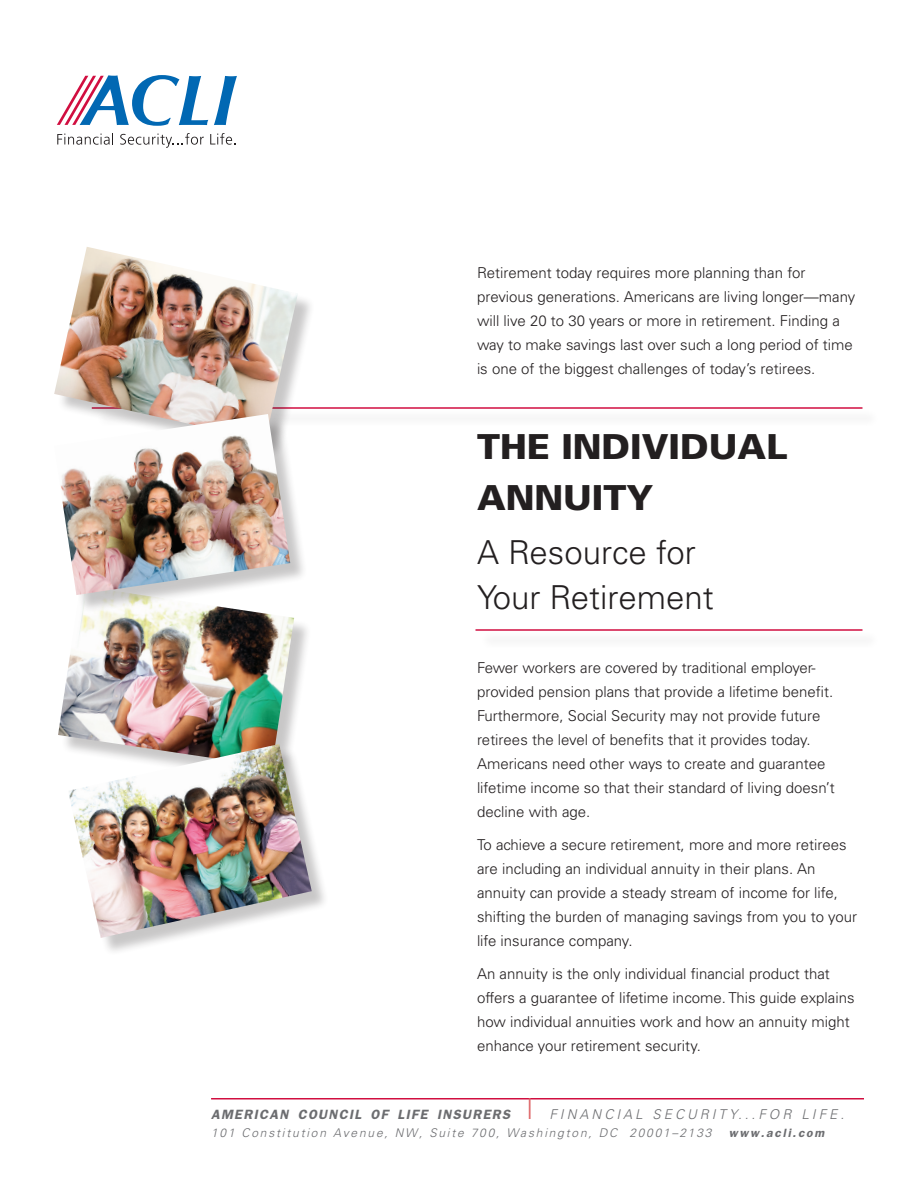
<style>
.page{position:relative;width:918px;height:1188px;background:#fff}
.page>*{position:absolute;margin:0;border:0;box-sizing:border-box;transform-origin:0 0}
.t1{font:900 34.5px/51px "Univers";color:#231f20}
.t2{font:300 33px/45px "Univers";color:#231f20}
.t3{font:600 30.3px "Franklin Gothic";color:#de6668;scale:.44 1}
.t4{font:300 15px/24px "Univers";color:#231f20}
.t5{font:italic 600 13.5px "Franklin Gothic";letter-spacing:.1em;color:#6c6d70}
.t6{font:italic 300 13.5px "Univers";letter-spacing:.225em;color:#6c6d70}
.t7{font:italic 300 12px "Univers";letter-spacing:.15em;color:#6c6d70}
.t8{font:italic 600 12px "Franklin Gothic";color:#6c6d70}
</style>
<div class="page">
<svg style="left:214px;top:76px;width:23px;height:49px"></svg>
<svg style="left:57px;top:75px;width:151px;height:51px"></svg>
<svg style="left:57px;top:133px;width:56px;height:12px"></svg>
<svg style="left:120px;top:133px;width:84px;height:15px"></svg>
<svg style="left:210px;top:133px;width:26px;height:12px"></svg>
<div style="left:479px;top:632px;width:401px;height:17px;background:#f9f9f9"></div>
<hr style="left:476px;top:629px;width:386px;height:2px;background:#d10e40">
<div style="left:95px;top:410px;width:785px;height:17px;background:#f9f9f9"></div>
<hr style="left:92px;top:407px;width:770px;height:2px;background:#d10e40">
<div style="left:57px;top:250px;width:259px;height:209px;background:#231f20;opacity:.25"></div>
<img style="left:54px;top:247px;width:244px;height:170px">
<div style="left:61px;top:589px;width:251px;height:196px;background:#231f20;opacity:.25"></div>
<img style="left:58px;top:613px;width:236px;height:154px">
<div style="left:71px;top:747px;width:259px;height:209px;background:#231f20;opacity:.25"></div>
<img style="left:68px;top:744px;width:244px;height:194px">
<div style="left:57px;top:417px;width:252px;height:196px;background:#231f20;opacity:.25"></div>
<img style="left:54px;top:414px;width:236px;height:181px">
<hr style="left:211px;top:1098px;width:653px;height:2px;background:#d10e40">
<p class="t4" style="left:477px;top:261px;width:380px">Retirement today requires more planning than for previous generations. Americans are living longer—many will live 20 to 30 years or more in retirement. Finding a way to make savings last over such a long period of time is one of the biggest challenges of today’s retirees.</p>
<h1 class="t1" style="left:477px;top:420px;width:312px">THE INDIVIDUAL<br>ANNUITY</h1>
<h2 class="t2" style="left:477px;top:530px;width:238px">A Resource for<br>Your Retirement</h2>
<p class="t4" style="left:477px;top:656px;width:359px">Fewer workers are covered by traditional employer&shy;provided pension plans that provide a lifetime benefit.<br>Furthermore, Social Security may not provide future retirees the level of benefits that it provides today.<br>Americans need other ways to create and guarantee lifetime income so that their standard of living doesn’t decline with age.</p>
<p class="t4" style="left:477px;top:833px;width:382px">To achieve a secure retirement, more and more retirees are including an individual annuity in their plans. An annuity can provide a steady stream of income for life, shifting the burden of managing savings from you to your life insurance company.</p>
<p class="t4" style="left:477px;top:962px;width:379px">An annuity is the only individual financial product that offers a guarantee of lifetime income. This guide explains how individual annuities work and how an annuity might enhance your retirement security.</p>
<p class="t5" style="left:211px;top:1107px;width:301px">AMERICAN COUNCIL OF LIFE INSURERS</p>
<h3 class="t3" style="left:528px;top:1091px;width:11px">|</h3>
<p class="t6" style="left:549px;top:1106px;width:296px">FINANCIAL Sec urity...f or Lif e.</p>
<p class="t7" style="left:211px;top:1126px;width:502px">101 Constitution Avenue, NW, Suite 700, Washington, DC 20001–2133</p>
<p class="t8" style="left:729px;top:1126px;width:98px">WWW.ACLI.COM</p>
</div>
